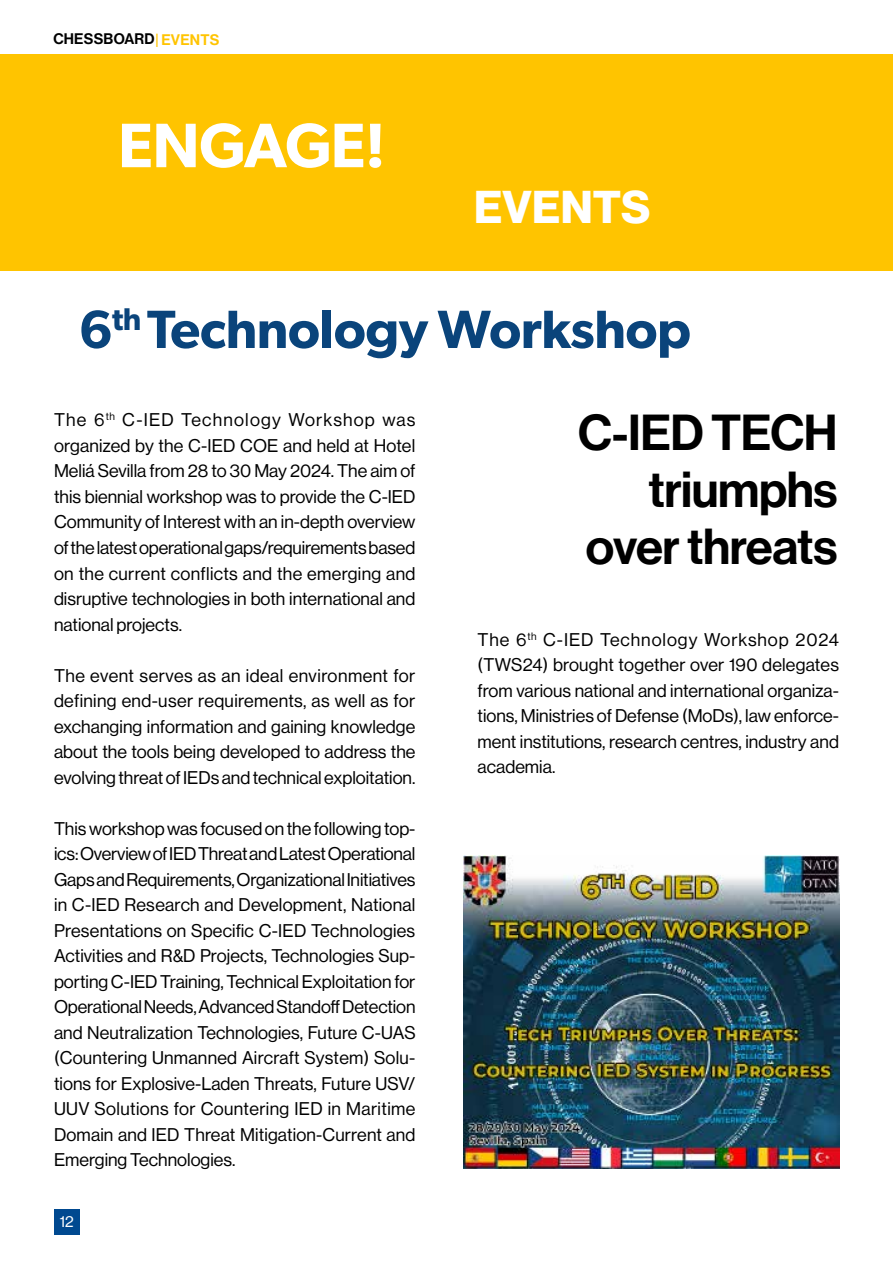
<style>
.page{position:relative;width:893px;height:1263px;background:#fff}
.page>*{position:absolute;margin:0;border:0;box-sizing:border-box;transform-origin:0 0}
.t1{font:600 63px "Gibson";letter-spacing:-.02em;color:#fff}
.t2{font:600 54px "Gibson";letter-spacing:-.01em;color:#0a447b}
.t3{font:49.5px/57px "N Haas Grotesk DS Pro 65 Md";letter-spacing:-.01em;color:#000;text-align:right}
.t4{font:45px "N Haas Grotesk DS Pro 75 Bd";letter-spacing:.005em;color:#fff}
.t5{font:18px/25.5px "N Haas Grotesk DS Pro 55 Rg";color:#000;text-align:justify}
.t6{font:15px "N Haas Grotesk DS Pro 65 Md";letter-spacing:.015em;color:#000}
.t7{font:15px "N Haas Grotesk DS Pro 55 Rg";color:#fff}
.s1{color:#ffc400}
</style>
<div class="page">
<div style="left:0;top:54px;width:893px;height:216px;background:#ffc400"></div>
<div style="left:54px;top:1209px;width:26px;height:25px;background:#004990"></div>
<img style="left:464px;top:856px;width:375px;height:312px">
<p class="t6" style="left:53px;top:30px;width:168px">CHESSBOARD<span class="s1">| EVENTS</span></p>
<h1 class="t1" style="left:118px;top:108px;width:269px">ENGAGE!</h1>
<h3 class="t4" style="left:474px;top:181px;width:178px">EVENTS</h3>
<h2 class="t2" style="left:79px;top:297px;width:614px">6<sup>th</sup> Technology Workshop</h2>
<p class="t5" style="left:54px;top:407px;width:363px">The 6<sup>th</sup> C-IED Technology Workshop was organized by the C-IED COE and held at Hotel Meliá Sevilla from 28 to 30 May 2024. The aim of this biennial workshop was to provide the C-IED Community of Interest with an in-depth overview of the latest operational gaps/requirements based on the current conflicts and the emerging and disruptive technologies in both international and national projects.</p>
<p class="t5" style="left:54px;top:662px;width:363px">The event serves as an ideal environment for defining end-user requirements, as well as for exchanging information and gaining knowledge about the tools being developed to address the evolving threat of IEDs and technical exploitation.</p>
<p class="t5" style="left:54px;top:816px;width:363px">This workshop was focused on the following top&shy;ics: Overview of IED Threat and Latest Operational Gaps and Requirements, Organizational Initiatives in C-IED Research and Development, National Presentations on Specific C-IED Technologies Activities and R&amp;D Projects, Technologies Sup&shy;porting C-IED Training, Technical Exploitation for Operational Needs, Advanced Standoff Detection and Neutralization Technologies, Future C-UAS (Countering Unmanned Aircraft System) Solu&shy;tions for Explosive-Laden Threats, Future USV/ UUV Solutions for Countering IED in Maritime Domain and IED Threat Mitigation-Current and Emerging Technologies.</p>
<p class="t7" style="left:60px;top:1213px;width:16px">12</p>
<h3 class="t3" style="left:578px;top:405px;width:261px">C-IED TECH triumphs over threats</h3>
<p class="t5" style="left:477px;top:627px;width:363px">The 6<sup>th</sup> C-IED Technology Workshop 2024 (TWS24) brought together over 190 delegates from various national and international organiza&shy;tions, Ministries of Defense (MoDs), law enforce&shy;ment institutions, research centres, industry and academia.</p>
</div>
